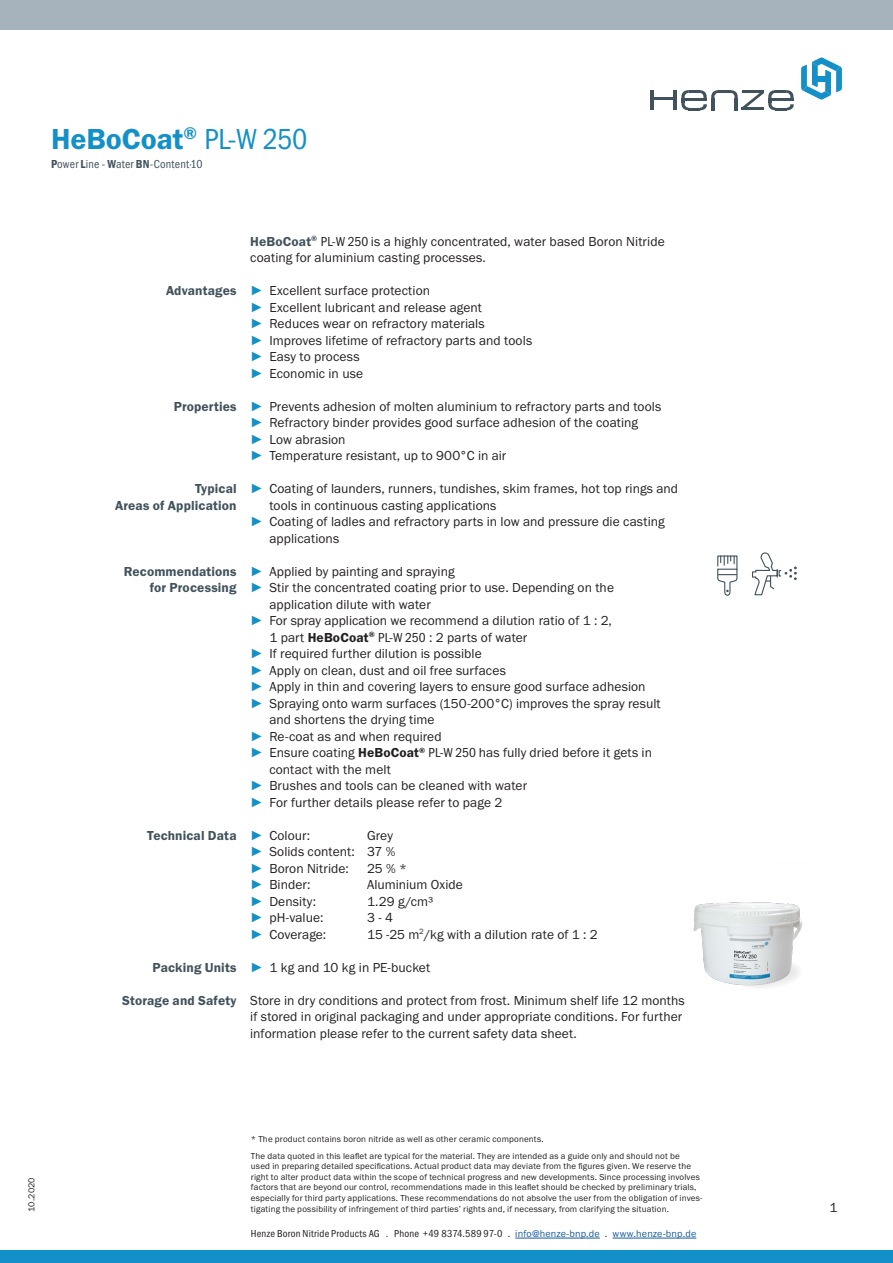
<style>
.page{position:relative;width:893px;height:1263px;background:#fff}
.page>*{position:absolute;margin:0;border:0;box-sizing:border-box;transform-origin:0 0}
.Produktname_groß{font:30px "Franklin Gothic URW Dem";color:#1490c8}
.Fließtext_Datenblatt{font:13.5px/16.5px "Franklin Gothic URW Boo";letter-spacing:.005em;color:#231f20}
.Fließtext_Datenblatt-2{font:13.5px "Franklin Gothic URW Dem";letter-spacing:.01em;color:#41525c}
.Produktname_groß-2{font:12px "Franklin Gothic URW Con Boo";letter-spacing:.015em;color:#41525c}
.t1{font:10.5px "Franklin Gothic URW Con Boo";letter-spacing:.02em;color:#231f20}
.BU{font:9px/10.5px "Franklin Gothic URW Boo";letter-spacing:.02em;color:#231f20}
.Fließtext_Datenblatt-3{font:9px "Franklin Gothic URW Boo";letter-spacing:.01em;color:#231f20}
.s1{font-family:"Franklin Gothic URW Con Boo"}
.s2{font-family:"Franklin Gothic URW Con Dem"}
.s3{font-family:"Franklin Gothic URW Dem";color:#41525c}
.s4{font-family:"Franklin Gothic";font-weight:500;font-stretch:condensed;color:#1490c8}
.s5{font-family:"Franklin Gothic URW Dem"}
.s6{font-family:"Franklin Gothic URW Boo";color:#231f20}
.s7{font-family:"Franklin Gothic URW Boo";font-size:10.2px}
.s8{font-family:"Franklin Gothic URW Boo";font-size:10.2px;color:#175d9e}
</style>
<div class="page">
<div style="left:0;top:0;width:893px;height:30px;background:#a6b3bc"></div>
<div style="left:0;top:1250px;width:893px;height:13px;background:#1490c8"></div>
<svg style="left:801px;top:57px;width:41px;height:43px"></svg>
<div style="left:817px;top:76px;width:9px;height:5px;background:#1490c8"></div>
<hr style="left:650px;top:90px;width:4px;height:20px;background:#41525c">
<hr style="left:674px;top:90px;width:3px;height:20px;background:#41525c">
<hr style="left:653px;top:97px;width:22px;height:3px;background:#41525c">
<svg style="left:681px;top:90px;width:113px;height:20px"></svg>
<hr style="left:515px;top:1238px;width:85px;height:1px;background:#175d9e">
<hr style="left:613px;top:1238px;width:83px;height:1px;background:#175d9e">
<svg style="left:717px;top:555px;width:21px;height:41px"></svg>
<svg style="left:752px;top:552px;width:45px;height:44px"></svg>
<img style="left:693px;top:902px;width:110px;height:86px">
<p class="Produktname_groß" style="left:51px;top:120px;width:258px">HeBoCoat<sup>®</sup> <span class="s1">PL-W 250</span></p>
<p class="Produktname_groß-2" style="left:51px;top:157px;width:153px"><span class="s2">P</span>ower <span class="s2">L</span>ine - <span class="s2">W</span>ater <span class="s2">BN</span>-Content⋅10</p>
<p class="Fließtext_Datenblatt" style="left:250px;top:233px;width:416px"><span class="s3">HeBoCoat</span><sup>®</sup> <span class="s1">PL-W 250</span> is a highly concentrated, water based Boron Nitride</p>
<p class="Fließtext_Datenblatt" style="left:250px;top:249px;width:237px">coating for aluminium casting processes.</p>
<p class="Fließtext_Datenblatt" style="left:166px;top:282px;width:266px"><span class="s3">Advantages</span> <span class="s4">►</span> Excellent surface protection</p>
<p class="Fließtext_Datenblatt" style="left:250px;top:299px;width:233px"><span class="s4">►</span> Excellent lubricant and release agent</p>
<p class="Fließtext_Datenblatt" style="left:250px;top:315px;width:236px"><span class="s4">►</span> Reduces wear on refractory materials</p>
<p class="Fließtext_Datenblatt" style="left:250px;top:332px;width:284px"><span class="s4">►</span> Improves lifetime of refractory parts and tools</p>
<p class="Fließtext_Datenblatt" style="left:250px;top:348px;width:111px"><span class="s4">►</span> Easy to process</p>
<p class="Fließtext_Datenblatt" style="left:250px;top:365px;width:115px"><span class="s4">►</span> Economic in use</p>
<p class="Fließtext_Datenblatt" style="left:174px;top:398px;width:489px"><span class="s3">Properties</span> <span class="s4">►</span> Prevents adhesion of molten aluminium to refractory parts and tools</p>
<p class="Fließtext_Datenblatt" style="left:250px;top:414px;width:389px"><span class="s4">►</span> Refractory binder provides good surface adhesion of the coating</p>
<p class="Fließtext_Datenblatt" style="left:250px;top:431px;width:97px"><span class="s4">►</span> Low abrasion</p>
<p class="Fließtext_Datenblatt" style="left:250px;top:447px;width:258px"><span class="s4">►</span> Temperature resistant, up to 900°C in air</p>
<p class="Fließtext_Datenblatt" style="left:195px;top:480px;width:485px"><span class="s3">Typical</span> <span class="s4">►</span> Coating of launders, runners, tundishes, skim frames, hot top rings and</p>
<p class="Fließtext_Datenblatt-2" style="left:115px;top:497px;width:123px">Areas of Application</p>
<p class="Fließtext_Datenblatt" style="left:269px;top:497px;width:229px">tools in continuous casting applications</p>
<p class="Fließtext_Datenblatt" style="left:269px;top:513px;width:397px;text-indent:-19px"><span class="s4">►</span> Coating of ladles and refractory parts in low and pressure die casting applications</p>
<p class="Fließtext_Datenblatt" style="left:124px;top:563px;width:332px"><span class="s3">Recommendations</span> <span class="s4">►</span> Applied by painting and spraying</p>
<p class="Fließtext_Datenblatt" style="left:150px;top:579px;width:466px"><span class="s3">for Processing</span> <span class="s4">►</span> Stir the concentrated coating prior to use. Depending on the</p>
<p class="Fließtext_Datenblatt" style="left:269px;top:596px;width:163px">application dilute with water</p>
<p class="Fließtext_Datenblatt" style="left:269px;top:612px;width:344px;text-indent:-19px"><span class="s4">►</span> For spray application we recommend a dilution ratio of 1 : 2,<br>1 part <span class="s5">HeBoCoat</span><sup>®</sup> <span class="s1">PL-W 250</span> : 2 parts of water</p>
<p class="Fließtext_Datenblatt" style="left:250px;top:645px;width:257px"><span class="s4">►</span> If required further dilution is possible<br><span class="s4">►</span> Apply on clean, dust and oil free surfaces</p>
<p class="Fließtext_Datenblatt" style="left:250px;top:678px;width:397px"><span class="s4">►</span> Apply in thin and covering layers to ensure good surface adhesion</p>
<p class="Fließtext_Datenblatt" style="left:269px;top:695px;width:393px;text-indent:-19px"><span class="s4">►</span> Spraying onto warm surfaces (150-200°C) improves the spray result and shortens the drying time</p>
<p class="Fließtext_Datenblatt" style="left:250px;top:728px;width:193px"><span class="s4">►</span> Re-coat as and when required</p>
<p class="Fließtext_Datenblatt" style="left:269px;top:744px;width:384px;text-indent:-19px"><span class="s4">►</span> Ensure coating <span class="s5">HeBoCoat</span><sup>®</sup> <span class="s1">PL-W 250</span> has fully dried before it gets in contact with the melt</p>
<p class="Fließtext_Datenblatt" style="left:250px;top:777px;width:278px"><span class="s4">►</span> Brushes and tools can be cleaned with water</p>
<p class="Fließtext_Datenblatt" style="left:250px;top:794px;width:254px"><span class="s4">►</span> For further details please refer to page 2</p>
<p class="Fließtext_Datenblatt-2" style="left:147px;top:827px;width:164px">Technical Data <span class="s4">►</span> <span class="s6">Colour:</span></p>
<p class="Fließtext_Datenblatt" style="left:367px;top:827px;width:27px">Grey</p>
<p class="Fließtext_Datenblatt" style="left:250px;top:843px;width:147px"><span class="s4">►</span> Solids content: 37 %</p>
<p class="Fließtext_Datenblatt" style="left:250px;top:860px;width:100px"><span class="s4">►</span> Boron Nitride:</p>
<p class="Fließtext_Datenblatt" style="left:367px;top:860px;width:42px">25 % *</p>
<p class="Fließtext_Datenblatt" style="left:250px;top:876px;width:62px"><span class="s4">►</span> Binder:</p>
<p class="Fließtext_Datenblatt" style="left:367px;top:876px;width:97px">Aluminium Oxide</p>
<p class="Fließtext_Datenblatt" style="left:250px;top:893px;width:67px"><span class="s4">►</span> Density:</p>
<p class="Fließtext_Datenblatt" style="left:367px;top:893px;width:68px">1.29 g/cm³</p>
<p class="Fließtext_Datenblatt" style="left:250px;top:909px;width:75px"><span class="s4">►</span> pH-value:</p>
<p class="Fließtext_Datenblatt" style="left:367px;top:909px;width:27px">3 - 4</p>
<p class="Fließtext_Datenblatt" style="left:250px;top:926px;width:78px"><span class="s4">►</span> Coverage:</p>
<p class="Fließtext_Datenblatt" style="left:367px;top:926px;width:232px">15 -25 m<sup>2</sup>/kg with a dilution rate of 1 : 2</p>
<p class="Fließtext_Datenblatt" style="left:153px;top:959px;width:279px"><span class="s3">Packing Units</span> <span class="s4">►</span> 1 kg and 10 kg in PE-bucket</p>
<p class="Fließtext_Datenblatt" style="left:122px;top:992px;width:564px;text-align:right"><span class="s3">Storage and Safety</span> Store in dry conditions and protect from frost. Minimum shelf life 12 months if stored in original packaging and under appropriate conditions. For further</p>
<p class="Fließtext_Datenblatt" style="left:250px;top:1025px;width:328px">information please refer to the current safety data sheet.</p>
<p class="Fließtext_Datenblatt-3" style="left:26px;top:1212px;width:36px;rotate:-90deg">10.2020</p>
<p class="BU" style="left:251px;top:1134px;width:294px">* The product contains boron nitride as well as other ceramic components.</p>
<p class="BU" style="left:251px;top:1150px;width:453px">The data quoted in this leaflet are typical for the material. They are intended as a guide only and should not be<br>used in preparing detailed specifications. Actual product data may deviate from the figures given. We reserve the right to alter product data within the scope of technical progress and new developments. Since processing involves factors that are beyond our control, recommendations made in this leaflet should be checked by preliminary trials, especially for third party applications. These recommendations do not absolve the user from the obligation of inves-</p>
<p class="BU" style="left:251px;top:1203px;width:420px">tigating the possibility of infringement of third parties’ rights and, if necessary, from clarifying the situation.</p>
<p class="Fließtext_Datenblatt" style="left:830px;top:1199px;width:9px">1</p>
<p class="t1" style="left:251px;top:1227px;width:447px">Henze Boron Nitride Products AG . Phone +49 8374.589 97-0 <span class="s7">.</span> <span class="s8">info@henze-bnp.de</span> <span class="s7">.</span> <span class="s8">www.henze-bnp.de</span></p>
</div>
